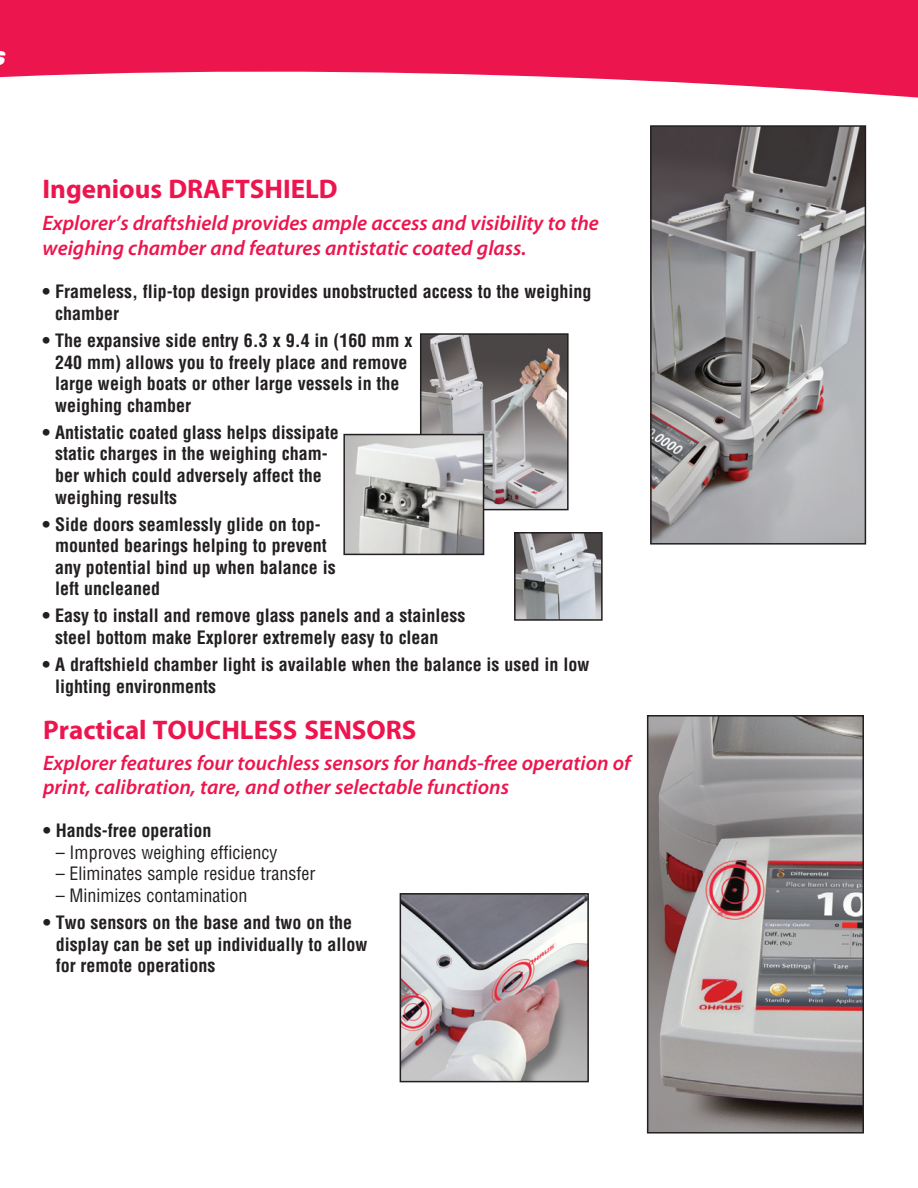
<style>
.page{position:relative;width:918px;height:1188px;background:#fff}
.page>*{position:absolute;margin:0;border:0;box-sizing:border-box;transform-origin:0 0}
.t1{font:700 27px "Myriad Pro";color:#ed154e}
.t2{font:italic 600 21px/25.2px "Myriad Pro";color:#ed154e}
.t3{font:700 condensed 18px/21.6px "Helvetica";color:#231f20}
.t4{font:condensed 18px "Helvetica";color:#231f20}
</style>
<div class="page">
<svg style="left:0;top:0;width:918px;height:165px;fill:#ed154e"></svg>
<img style="left:653px;top:128px;width:210px;height:414px">
<div style="left:650px;top:125px;width:216px;height:420px;border:2px solid #231f20"></div>
<img style="left:423px;top:336px;width:143px;height:171px">
<div style="left:420px;top:333px;width:149px;height:177px;border:2px solid #231f20"></div>
<img style="left:346px;top:437px;width:135px;height:115px">
<div style="left:343px;top:434px;width:141px;height:121px;border:2px solid #231f20"></div>
<img style="left:517px;top:535px;width:83px;height:83px">
<div style="left:514px;top:532px;width:89px;height:89px;border:2px solid #231f20"></div>
<img style="left:403px;top:896px;width:183px;height:183px">
<div style="left:400px;top:893px;width:189px;height:189px;border:2px solid #231f20"></div>
<img style="left:650px;top:718px;width:211px;height:413px">
<div style="left:647px;top:715px;width:217px;height:419px;border:2px solid #231f20"></div>
<p class="t1" style="left:43px;top:171px;width:297px">Ingenious DRAFTSHIELD</p>
<p class="t2" style="left:43px;top:210px;width:558px">Explorer’s draftshield provides ample access and visibility to the weighing chamber and features antistatic coated glass.</p>
<p class="t3" style="left:55px;top:281px;width:538px;text-indent:-13px">• Frameless, flip-top design provides unobstructed access to the weighing chamber</p>
<p class="t3" style="left:55px;top:329px;width:359px;text-indent:-13px">• The expansive side entry 6.3 x 9.4 in (160 mm x 240 mm) allows you to freely place and remove large weigh boats or other large vessels in the weighing chamber</p>
<p class="t3" style="left:55px;top:421px;width:285px;text-indent:-13px">• Antistatic coated glass helps dissipate static charges in the weighing cham&shy;ber which could adversely affect the weighing results</p>
<p class="t3" style="left:55px;top:513px;width:282px;text-indent:-13px">• Side doors seamlessly glide on top&shy;mounted bearings helping to prevent any potential bind up when balance is left uncleaned</p>
<p class="t3" style="left:55px;top:605px;width:412px;text-indent:-13px">• Easy to install and remove glass panels and a stainless steel bottom make Explorer extremely easy to clean</p>
<p class="t3" style="left:55px;top:653px;width:536px;text-indent:-13px">• A draftshield chamber light is available when the balance is used in low lighting environments</p>
<p class="t1" style="left:43px;top:713px;width:375px">Practical TOUCHLESS SENSORS</p>
<p class="t2" style="left:43px;top:750px;width:589px;line-height:24px">Explorer features four touchless sensors for hands-free operation of print, calibration, tare, and other selectable functions</p>
<p class="t3" style="left:43px;top:820px;width:170px">• Hands-free operation</p>
<p class="t4" style="left:56px;top:841px;width:223px">– Improves weighing efficiency</p>
<p class="t4" style="left:56px;top:863px;width:261px">– Eliminates sample residue transfer</p>
<p class="t4" style="left:56px;top:884px;width:193px">– Minimizes contamination</p>
<p class="t3" style="left:56px;top:912px;width:313px;text-indent:-13px">• Two sensors on the base and two on the display can be set up individually to allow for remote operations</p>
</div>
